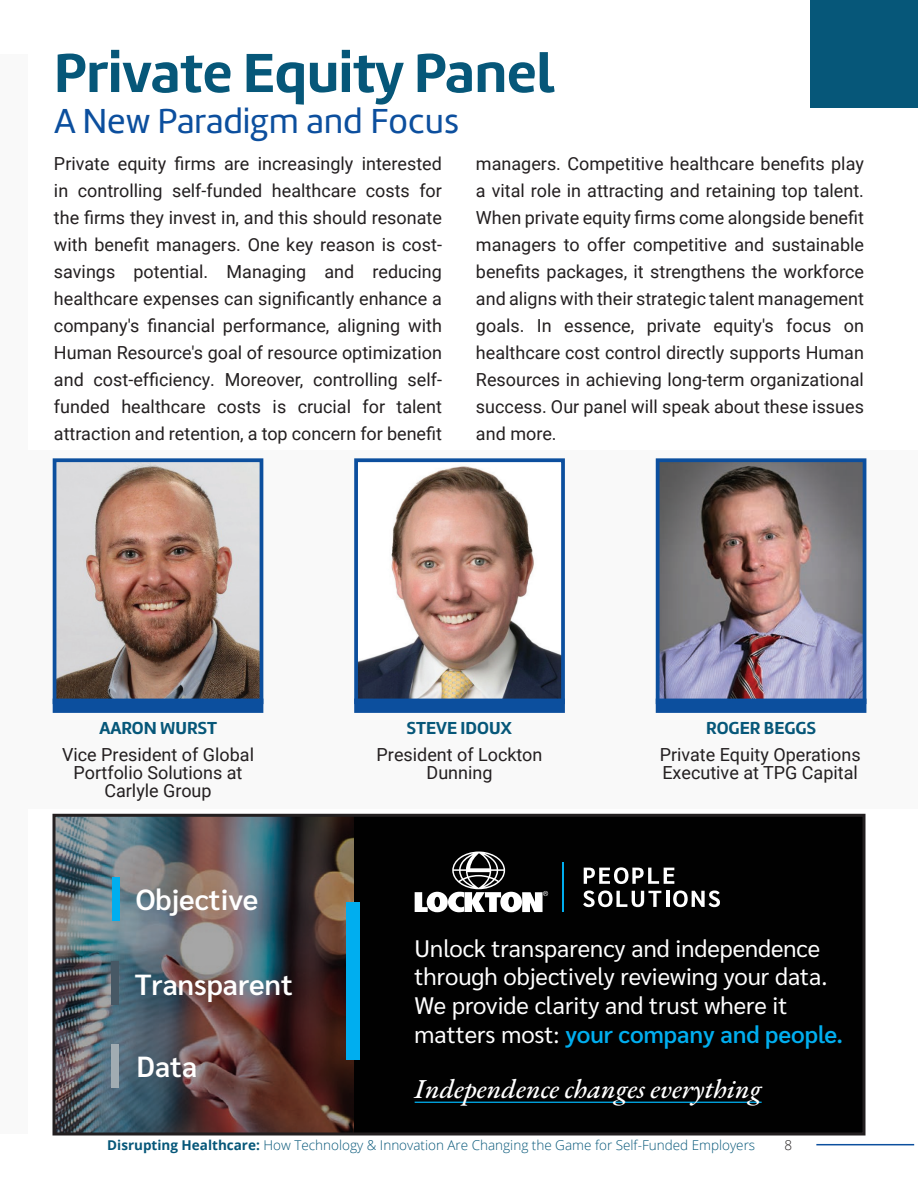
<style>
.page{position:relative;width:918px;height:1188px;background:#fff}
.page>*{position:absolute;margin:0;border:0;box-sizing:border-box;transform-origin:0 0}
.t1{font:700 57px "Marine";color:#065779}
.t2{font:36px "Marine";color:#0c4f9e}
.t3{font:600 29.1px "Sarabun";color:#fff}
.t4{font:italic 500 27.3px "EB Garamond";color:#fff}
.t5{font:23.85px/28.7px "Sarabun";color:#fff}
.t6{font:18px/27px "Roboto";color:#231f20;text-align:center}
.t7{font:700 18px "Marine";color:#065779}
.t8{font:300 13.5px "Open Sans";color:#065779}
.t9{font:300 13.5px "Open Sans";color:#231f20}
.s1{font-weight:600;color:#00aeef}
.s2{font-weight:700}
</style>
<div class="page">
<div style="left:0;top:54px;width:28px;height:1080px;background:#f9f9f9"></div>
<hr style="left:816px;top:1144px;width:98px;height:1px;background:#0c4f9e">
<div style="left:810px;top:0;width:108px;height:108px;background:#065779"></div>
<div style="left:28px;top:450px;width:890px;height:358px;background:#f9f9f9"></div>
<img style="left:58px;top:463px;width:200px;height:236px">
<div style="left:53px;top:458px;width:210px;height:246px;border:4px solid #0c4f9e"></div>
<div style="left:53px;top:699px;width:210px;height:14px;background:#0c4f9e"></div>
<img style="left:359px;top:466px;width:201px;height:233px">
<div style="left:354px;top:458px;width:211px;height:246px;border:4px solid #0c4f9e"></div>
<div style="left:354px;top:699px;width:211px;height:14px;background:#0c4f9e;border:4px solid #0c4f9e"></div>
<img style="left:661px;top:463px;width:200px;height:236px">
<div style="left:656px;top:458px;width:210px;height:246px;border:4px solid #0c4f9e"></div>
<div style="left:656px;top:699px;width:210px;height:14px;background:#0c4f9e"></div>
<div style="left:370px;top:818px;width:492px;height:314px;background:#010101"></div>
<img style="left:56px;top:818px;width:314px;height:314px">
<hr style="left:562px;top:862px;width:2px;height:50px;background:#00aeef">
<svg style="left:584px;top:867px;width:90px;height:17px"></svg>
<svg style="left:583px;top:891px;width:78px;height:16px"></svg>
<hr style="left:666px;top:891px;width:3px;height:16px;background:#fff">
<svg style="left:673px;top:891px;width:47px;height:16px"></svg>
<svg style="left:415px;top:852px;width:133px;height:60px"></svg>
<hr style="left:415px;top:1102px;width:347px;height:1px;background:#00aeef">
<div style="left:346px;top:902px;width:14px;height:158px;background:#00aeef"></div>
<div style="left:112px;top:877px;width:7px;height:44px;background:#00aeef"></div>
<div style="left:111px;top:961px;width:7px;height:43px;background:#475865"></div>
<div style="left:111px;top:1044px;width:7px;height:44px;background:#a1acb2"></div>
<div style="left:52px;top:814px;width:814px;height:322px;border:3px solid #231f20"></div>
<h1 class="t1" style="left:54px;top:36px;width:502px">Private Equity Panel</h1>
<h2 class="t2" style="left:54px;top:98px;width:407px">A New Paradigm and Focus</h2>
<p class="t6" style="left:54px;top:149px;width:390px;text-align:justify">Private equity firms are increasingly interested in controlling self-funded healthcare costs for the firms they invest in, and this should resonate with benefit managers. One key reason is cost&shy;savings potential. Managing and reducing healthcare expenses can significantly enhance a company's financial performance, aligning with Human Resource's goal of resource optimization and cost-efficiency. Moreover, controlling self&shy;funded healthcare costs is crucial for talent attraction and retention, a top concern for benefit</p>
<p class="t6" style="left:476px;top:149px;width:390px;text-align:left">managers. Competitive healthcare benefits play a vital role in attracting and retaining top talent.<br>When private equity firms come alongside benefit managers to offer competitive and sustainable benefits packages, it strengthens the workforce and aligns with their strategic talent management goals. In essence, private equity's focus on healthcare cost control directly supports Human Resources in achieving long-term organizational success. Our panel will speak about these issues and more.</p>
<p class="t7" style="left:99px;top:716px;width:119px">AARON WURST</p>
<p class="t7" style="left:407px;top:716px;width:107px">STEVE IDOUX</p>
<p class="t6" style="left:377px;top:745px;width:167px;line-height:18px">President of Lockton<br>Dunning</p>
<p class="t6" style="left:62px;top:745px;width:193px;line-height:18px">Vice President of Global<br>Portfolio Solutions at<br>Carlyle Group</p>
<h3 class="t3" style="left:136px;top:883px;width:124px">Objective</h3>
<p class="t7" style="left:706px;top:716px;width:111px">ROGER BEGGS</p>
<p class="t6" style="left:660px;top:745px;width:202px;line-height:18px;text-align:left">Private Equity Operations<br>Executive at TPG Capital</p>
<h3 class="t3" style="left:135px;top:968px;width:160px">Transparent</h3>
<h3 class="t3" style="left:137px;top:1050px;width:62px">Data</h3>
<h3 class="t5" style="left:415px;top:934px;width:430px">Unlock transparency and independence through objectively reviewing your data.<br>We provide clarity and trust where it matters most: <span class="s1">your company and people.</span></h3>
<h3 class="t4" style="left:415px;top:1071px;width:349px">Independence changes everything</h3>
<p class="t8" style="left:107px;top:1136px;width:649px"><span class="s2">Disrupting Healthcare:</span> How Technology &amp; Innovation Are Changing the Game for Self-Funded Employers</p>
<p class="t9" style="left:784px;top:1136px;width:9px">8</p>
</div>
